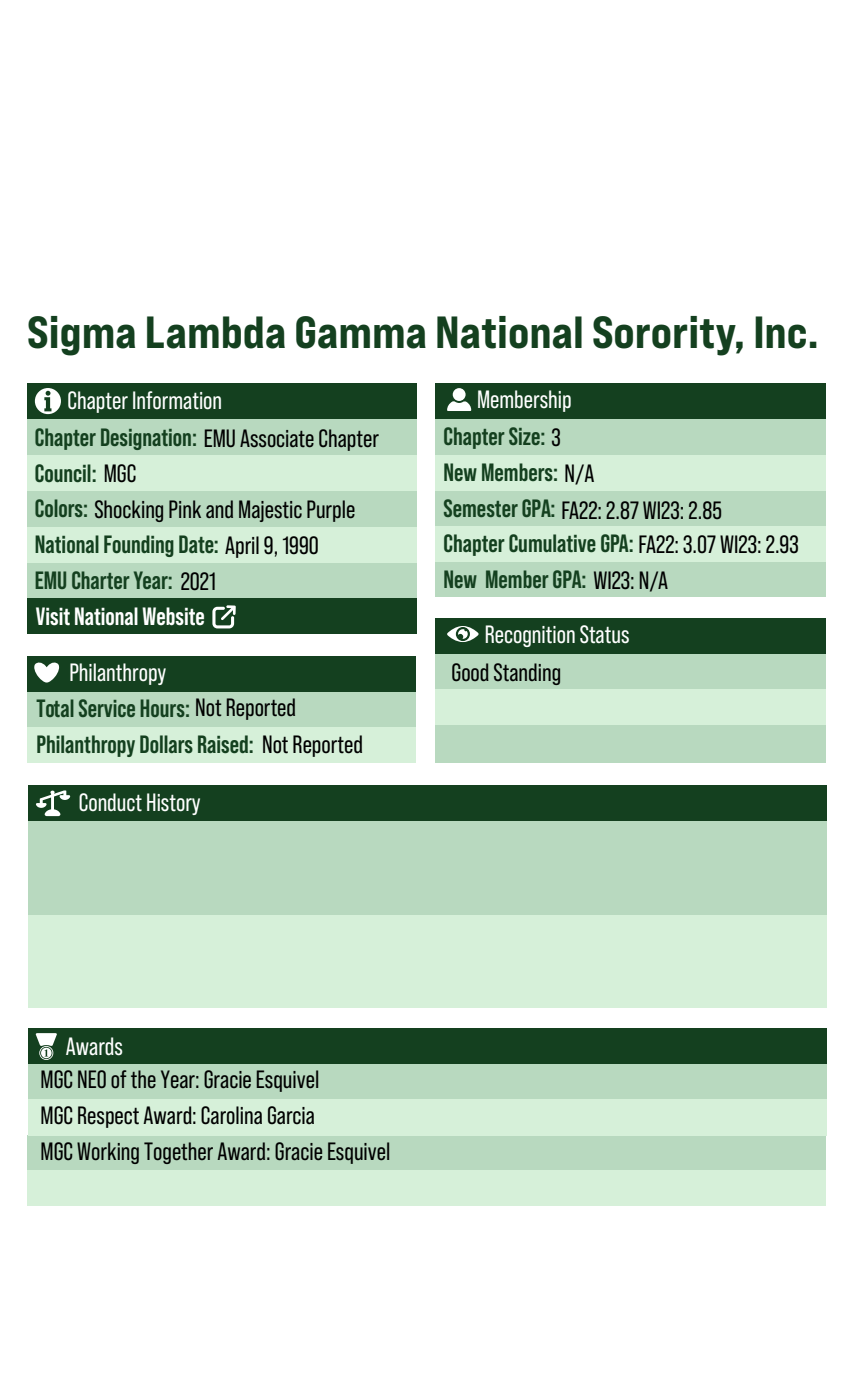
<style>
.page{position:relative;width:854px;height:1375px;background:#fff}
.page>*{position:absolute;margin:0;border:0;box-sizing:border-box;transform-origin:0 0}
.t1{font:45px "Bebas Neue Pro Exp Eb";color:#14401f}
.t2{font:25px/35.9px "Bebas Neue Pro";color:#000}
.t3{font:700 25px/35.9px "Bebas Neue Pro";color:#14401f}
.t4{font:25px "Bebas Neue Pro";color:#fff}
.t5{font:700 25px "Bebas Neue Pro";color:#fff}
.s1{font-weight:400;color:#000}
.s2{font-weight:400;color:#fff}
</style>
<div class="page">
<div style="left:27px;top:419px;width:389px;height:214px;background:#b8d9bf"></div>
<div style="left:27px;top:455px;width:389px;height:36px;background:#d6f0d9"></div>
<div style="left:27px;top:527px;width:389px;height:35px;background:#d6f0d9"></div>
<div style="left:27px;top:598px;width:389px;height:36px;background:#14401f"></div>
<div style="left:27px;top:384px;width:389px;height:35px;background:#14401f"></div>
<svg style="left:35px;top:388px;width:26px;height:26px"></svg>
<div style="left:27px;top:692px;width:388px;height:71px;background:#b8d9bf"></div>
<div style="left:27px;top:728px;width:388px;height:35px;background:#d6f0d9"></div>
<div style="left:27px;top:656px;width:388px;height:36px;background:#14401f"></div>
<svg style="left:34px;top:662px;width:26px;height:21px"></svg>
<div style="left:28px;top:1063px;width:798px;height:71px;background:#b8d9bf"></div>
<div style="left:28px;top:821px;width:798px;height:185px;background:#b8d9bf"></div>
<div style="left:28px;top:915px;width:798px;height:93px;background:#d6f0d9"></div>
<div style="left:28px;top:785px;width:798px;height:36px;background:#14401f"></div>
<svg style="left:36px;top:790px;width:34px;height:26px"></svg>
<div style="left:435px;top:419px;width:391px;height:178px;background:#b8d9bf"></div>
<div style="left:435px;top:455px;width:391px;height:35px;background:#d6f0d9"></div>
<div style="left:435px;top:384px;width:391px;height:35px;background:#14401f"></div>
<svg style="left:447px;top:401px;width:24px;height:10px"></svg>
<div style="left:453px;top:388px;width:12px;height:13px;background:#fff;border-radius:50%"></div>
<div style="left:436px;top:526px;width:390px;height:35px;background:#d6f0d9"></div>
<div style="left:435px;top:654px;width:391px;height:109px;background:#b8d9bf"></div>
<div style="left:435px;top:690px;width:391px;height:35px;background:#d6f0d9"></div>
<div style="left:435px;top:618px;width:391px;height:36px;background:#14401f"></div>
<svg style="left:447px;top:626px;width:32px;height:16px"></svg>
<div style="left:28px;top:1135px;width:798px;height:36px;background:#b8d9bf"></div>
<div style="left:28px;top:1171px;width:798px;height:35px;background:#d6f0d9"></div>
<svg style="left:212px;top:605px;width:24px;height:23px"></svg>
<div style="left:28px;top:1100px;width:798px;height:35px;background:#d6f0d9"></div>
<div style="left:28px;top:1028px;width:798px;height:36px;background:#14401f"></div>
<svg style="left:36px;top:1033px;width:21px;height:27px"></svg>
<h1 class="t1" style="left:27px;top:305px;width:793px">Sigma Lambda Gamma National Sorority, Inc.</h1>
<p class="t4" style="left:68px;top:386px;width:156px">Chapter Information</p>
<p class="t3" style="left:35px;top:419px;width:186px;line-height:35.8px">Chapter Designation:<br>Council: <span class="s1">MGC<br></span>Colors:<br>National Founding Date:<br>EMU Charter Year:</p>
<p class="t2" style="left:204px;top:420px;width:177px">EMU Associate Chapter</p>
<p class="t2" style="left:94px;top:492px;width:262px">Shocking Pink and Majestic Purple</p>
<p class="t2" style="left:225px;top:527px;width:95px">April 9, 1990</p>
<p class="t2" style="left:181px;top:563px;width:37px">2021</p>
<p class="t5" style="left:36px;top:602px;width:170px">Visit National Website</p>
<p class="t4" style="left:69px;top:658px;width:98px">Philanthropy</p>
<p class="t3" style="left:36px;top:690px;width:328px;line-height:36.2px">Total Service Hours:<br>Philanthropy Dollars Raised: <span class="s1">Not Reported</span></p>
<p class="t4" style="left:79px;top:789px;width:123px">Conduct History</p>
<p class="t2" style="left:195px;top:689px;width:103px">Not Reported</p>
<p class="t3" style="left:443px;top:381px;width:192px;text-indent:34px"><span class="s2">Membership<br></span>Chapter Size: <span class="s1">3<br></span>New Members:<br>Semester GPA:<br>Chapter Cumulative GPA:<br>New Member GPA:</p>
<p class="t4" style="left:485px;top:620px;width:146px">Recognition Status</p>
<p class="t2" style="left:564px;top:456px;width:31px">N/A</p>
<p class="t2" style="left:561px;top:492px;width:162px">FA22: 2.87 WI23: 2.85</p>
<p class="t2" style="left:593px;top:526px;width:207px;line-height:36.2px;text-indent:45px">FA22: 3.07 WI23: 2.93<br>WI23: N/A</p>
<p class="t2" style="left:451px;top:654px;width:111px">Good Standing</p>
<p class="t4" style="left:66px;top:1032px;width:59px">Awards</p>
<p class="t2" style="left:41px;top:1062px;width:351px">MGC NEO of the Year: Gracie Esquivel<br>MGC Respect Award: Carolina Garcia<br>MGC Working Together Award: Gracie Esquivel</p>
</div>
